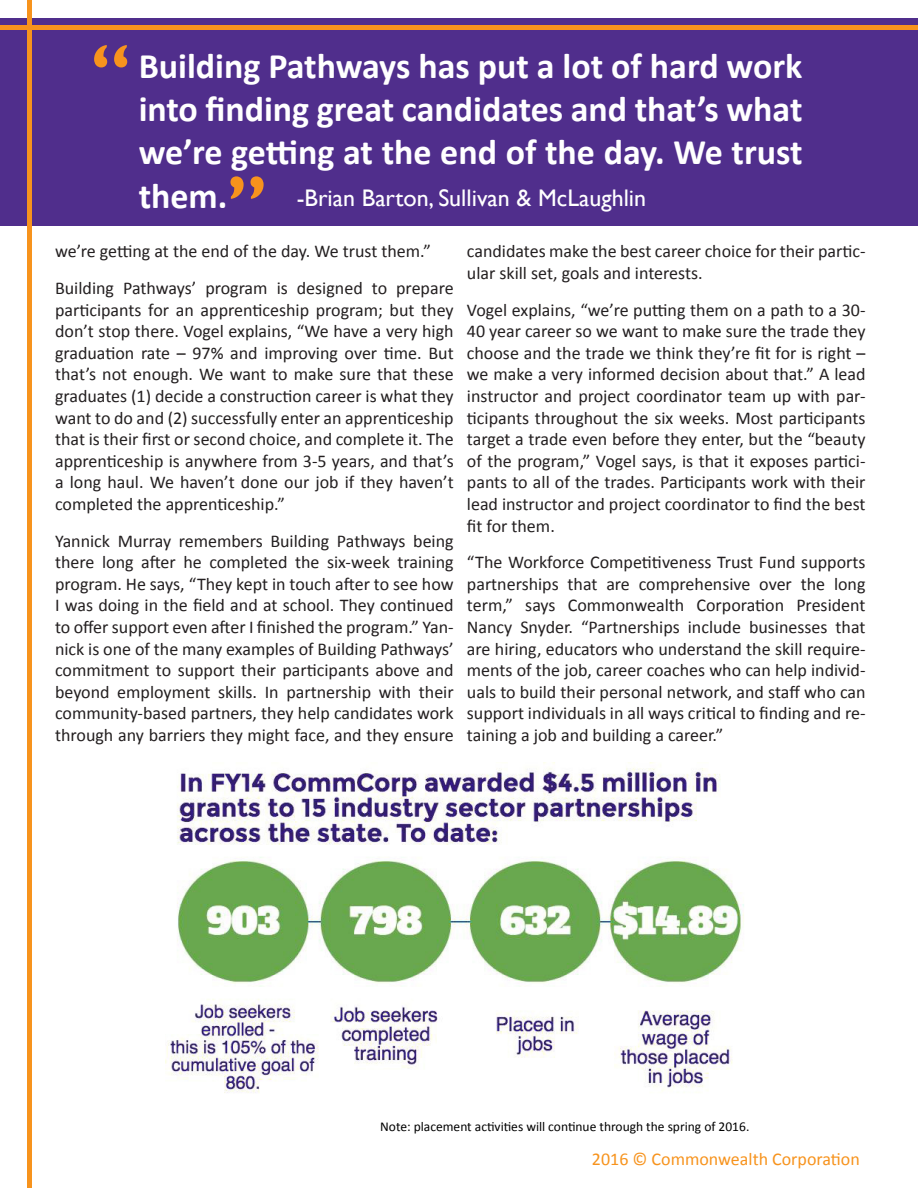
<style>
.page{position:relative;width:918px;height:1188px;background:#fff}
.page>*{position:absolute;margin:0;border:0;box-sizing:border-box;transform-origin:0 0}
.t1{font:700 72px "Gill Sans";color:#f7931d}
.t2{font:700 36px/43.2px "Calibri";color:#fff;text-align:justify}
.t3{font:24px "Gill Sans";color:#fff}
.t4{font:18px/21.6px "Calibri";color:#231f20;text-align:justify}
.t5{font:18px "Calibri";color:#f7931d}
.t6{font:13.5px "Calibri";color:#000}
</style>
<div class="page">
<div style="left:0;top:18px;width:918px;height:207px;background:#502e8c"></div>
<hr style="left:0;top:26px;width:918px;height:4px;background:#f7931d">
<hr style="left:28px;top:0;width:4px;height:1188px;background:#f7931d">
<img style="left:166px;top:763px;width:578px;height:330px">
<p class="t1" style="left:90px;top:27px;width:42px">“</p>
<p class="t2" style="left:139px;top:44px;width:665px">Building Pathways has put a lot of hard work into finding great candidates and that’s what we’re getting at the end of the day. We trust them.</p>
<p class="t1" style="left:227px;top:159px;width:42px">”</p>
<p class="t3" style="left:297px;top:184px;width:351px">-Brian Barton, Sullivan &amp; McLaughlin</p>
<p class="t4" style="left:55px;top:241px;width:377px">we’re getting at the end of the day. We trust them.”</p>
<p class="t4" style="left:55px;top:277px;width:400px">Building Pathways’ program is designed to prepare participants for an apprenticeship program; but they don’t stop there. Vogel explains, “We have a very high graduation rate – 97% and improving over time. But that’s not enough. We want to make sure that these graduates (1) decide a construction career is what they want to do and (2) successfully enter an apprenticeship that is their first or second choice, and complete it. The apprenticeship is anywhere from 3-5 years, and that’s a long haul. We haven’t done our job if they haven’t completed the apprenticeship.”</p>
<p class="t4" style="left:55px;top:530px;width:400px">Yannick Murray remembers Building Pathways being there long after he completed the six-week training program. He says, “They kept in touch after to see how I was doing in the field and at school. They continued to offer support even after I finished the program.” Yan&shy;nick is one of the many examples of Building Pathways’ commitment to support their participants above and beyond employment skills. In partnership with their community-based partners, they help candidates work through any barriers they might face, and they ensure</p>
<p class="t4" style="left:467px;top:241px;width:400px">candidates make the best career choice for their partic&shy;ular skill set, goals and interests.</p>
<p class="t4" style="left:467px;top:299px;width:400px">Vogel explains, “we’re putting them on a path to a 30- 40 year career so we want to make sure the trade they choose and the trade we think they’re fit for is right – we make a very informed decision about that.” A lead instructor and project coordinator team up with par&shy;ticipants throughout the six weeks. Most participants target a trade even before they enter, but the “beauty of the program,” Vogel says, is that it exposes partici&shy;pants to all of the trades. Participants work with their lead instructor and project coordinator to find the best fit for them.</p>
<p class="t4" style="left:467px;top:551px;width:400px">“The Workforce Competitiveness Trust Fund supports partnerships that are comprehensive over the long term,” says Commonwealth Corporation President Nancy Snyder. “Partnerships include businesses that are hiring, educators who understand the skill require&shy;ments of the job, career coaches who can help individ&shy;uals to build their personal network, and staff who can support individuals in all ways critical to finding and re&shy;taining a job and building a career.”</p>
<p class="t6" style="left:380px;top:1118px;width:371px">Note: placement activities will continue through the spring of 2016.</p>
<p class="t5" style="left:592px;top:1147px;width:269px">2016 © Commonwealth Corporation</p>
</div>
